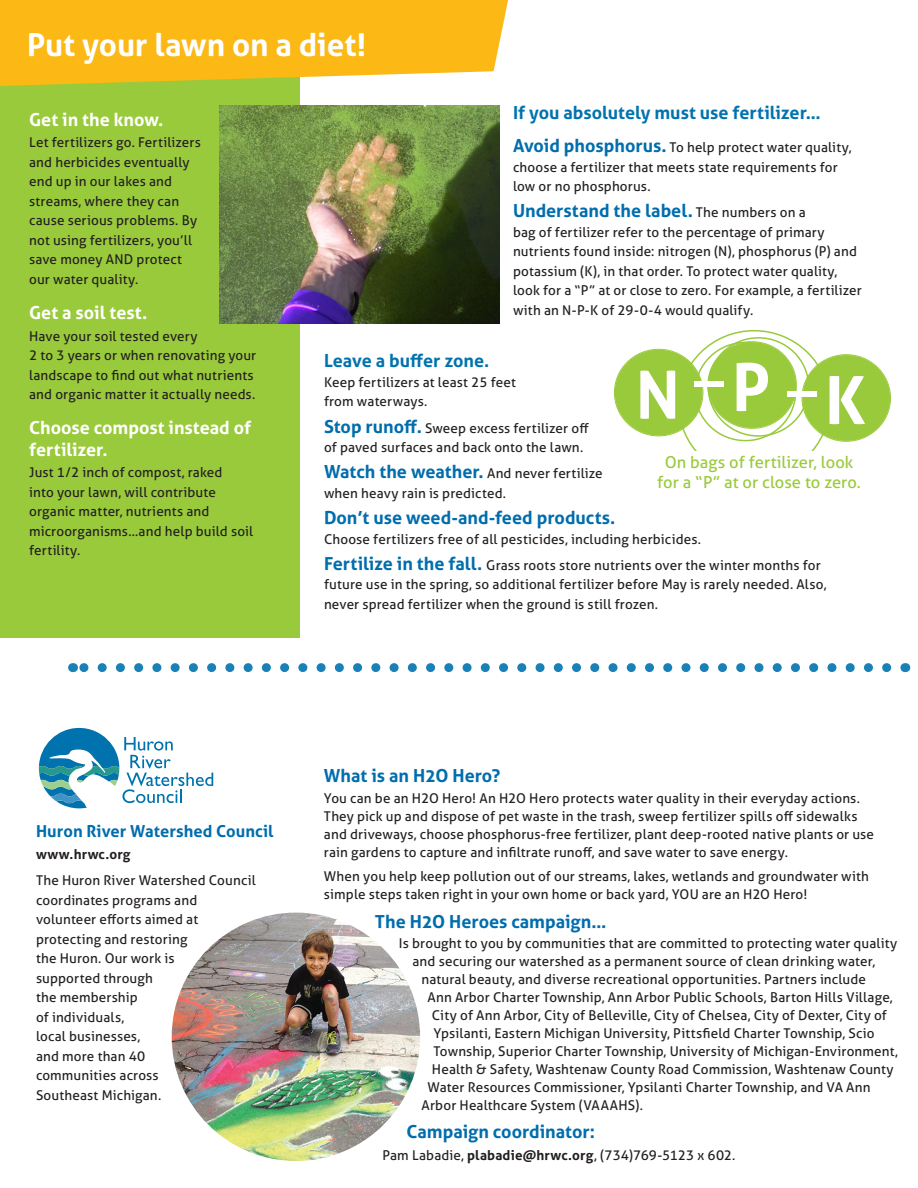
<style>
.page{position:relative;width:918px;height:1188px;background:#fff}
.page>*{position:absolute;margin:0;border:0;box-sizing:border-box;transform-origin:0 0}
.hrwc_text_aller{font:700 66px "Aller";color:#fff}
.Headline_2_white{font:700 31.5px "Aller";letter-spacing:-.005em;color:#fff}
.hrwc_text_aller_smal{font:700 18px "Aller";color:#006dad}
.subhead_blue_w_space{font:700 18px/21.6px "Aller";color:#fff}
.subhead_white_new{font:700 18px "Aller";color:#0073ae}
.hrwc_text_aller_smal-2{font:700 18px "Aller";color:#0073ae}
.hrwc_text_aller_smal-3{font:16.5px/19.5px "Aller";color:#99ca3b;text-align:center}
.t1{font:700 16.5px "Aller";letter-spacing:.005em;color:#006dad}
.hrwc_text_aller_smal-4{font:13.5px/19.5px "Aller";letter-spacing:.01em;color:#231f20}
.t2{font:700 13.5px "Aller";letter-spacing:.015em;color:#231f20}
.s1{font-weight:700;font-size:18px;color:#006dad}
.s2{font-weight:400;font-size:13.5px;color:#231f20}
.s3{font-weight:700}
</style>
<div class="page">
<svg style="left:39px;top:728px;width:174px;height:80px"></svg>
<img style="left:172px;top:913px;width:248px;height:248px;border-radius:124px">
<div style="left:0;top:0;width:299px;height:638px;background:#99ca3b"></div>
<svg style="left:0;top:0;width:508px;height:86px;background:#f9bd25"></svg>
<img style="left:219px;top:106px;width:281px;height:218px">
<div style="left:615px;top:350px;width:87px;height:85px;background:#99ca3b;border-radius:50%"></div>
<div style="left:708px;top:342px;width:88px;height:86px;background:#99ca3b;border-radius:50%"></div>
<div style="left:803px;top:355px;width:87px;height:86px;background:#99ca3b;border-radius:50%"></div>
<div style="left:694px;top:382px;width:30px;height:5px;background:#fff"></div>
<div style="left:787px;top:392px;width:30px;height:5px;background:#fff"></div>
<svg style="left:82px;top:663px;width:805px;height:9px"></svg>
<p class="Headline_2_white" style="left:27px;top:25px;width:341px">Put your lawn on a diet!</p>
<p class="subhead_blue_w_space" style="left:29px;top:108px;width:136px">Get in the know.</p>
<p class="hrwc_text_aller_smal-4" style="left:29px;top:133px;width:173px">Let fertilizers go. Fertilizers and herbicides eventually end up in our lakes and streams, where they can cause serious problems. By not using fertilizers, you’ll save money AND protect our water quality.</p>
<p class="subhead_blue_w_space" style="left:29px;top:302px;width:120px">Get a soil test.</p>
<p class="hrwc_text_aller_smal-4" style="left:29px;top:326px;width:229px">Have your soil tested every<br>2 to 3 years or when renovating your landscape to find out what nutrients and organic matter it actually needs.</p>
<p class="subhead_blue_w_space" style="left:29px;top:417px;width:224px">Choose compost instead of fertilizer.</p>
<p class="hrwc_text_aller_smal-4" style="left:29px;top:463px;width:225px">Just 1/2 inch of compost, raked<br>into your lawn, will contribute organic matter, nutrients and microorganisms…and help build soil fertility.</p>
<p class="subhead_white_new" style="left:513px;top:102px;width:309px">If you absolutely must use fertilizer…</p>
<p class="hrwc_text_aller_smal-4" style="left:513px;top:138px;width:340px"><span class="s1">Avoid phosphorus.</span> To help protect water quality, choose a fertilizer that meets state requirements for low or no phosphorus.</p>
<p class="hrwc_text_aller_smal" style="left:513px;top:200px;width:294px">Understand the label. <span class="s2">The numbers on a</span></p>
<p class="hrwc_text_aller_smal-4" style="left:513px;top:222px;width:350px">bag of fertilizer refer to the percentage of primary nutrients found inside: nitrogen (N), phosphorus (P) and potassium (K), in that order. To protect water quality, look for a “P” at or close to zero. For example, a fertilizer with an N-P-K of 29-0-4 would qualify.</p>
<p class="hrwc_text_aller_smal-2" style="left:324px;top:350px;width:167px">Leave a buffer zone.</p>
<p class="hrwc_text_aller_smal-4" style="left:324px;top:372px;width:193px">Keep fertilizers at least 25 feet from waterways.</p>
<p class="hrwc_text_aller_smal-4" style="left:324px;top:418px;width:266px"><span class="s1">Stop runoff.</span> Sweep excess fertilizer off of paved surfaces and back onto the lawn.</p>
<p class="hrwc_text_aller_smal-4" style="left:324px;top:464px;width:280px"><span class="s1">Watch the weather.</span> And never fertilize when heavy rain is predicted.</p>
<p class="hrwc_text_aller_smal" style="left:324px;top:507px;width:293px">Don’t use weed-and-feed products.</p>
<p class="hrwc_text_aller_smal-4" style="left:324px;top:529px;width:379px">Choose fertilizers free of all pesticides, including herbicides.</p>
<p class="hrwc_text_aller_smal-4" style="left:324px;top:555px;width:504px"><span class="s1">Fertilize in the fall.</span> Grass roots store nutrients over the winter months for future use in the spring, so additional fertilizer before May is rarely needed. Also, never spread fertilizer when the ground is still frozen.</p>
<p class="hrwc_text_aller" style="left:636px;top:354px;width:46px">N</p>
<p class="hrwc_text_aller" style="left:732px;top:347px;width:40px">P</p>
<p class="hrwc_text_aller" style="left:825px;top:360px;width:42px">K</p>
<p class="hrwc_text_aller_smal-3" style="left:657px;top:453px;width:205px">On bags of fertilizer, look for a “P” at or close to zero.</p>
<p class="t1" style="left:36px;top:821px;width:239px">Huron River Watershed Council</p>
<p class="t2" style="left:36px;top:846px;width:96px">www.hrwc.org</p>
<p class="hrwc_text_aller_smal-4" style="left:36px;top:871px;width:221px">The Huron River Watershed Council coordinates programs and volunteer efforts aimed at protecting and restoring<br>the Huron. Our work is<br>supported through<br>the membership<br>of individuals,<br>local businesses,<br>and more than 40<br>communities across<br>Southeast Michigan.</p>
<h3 class="hrwc_text_aller_smal" style="left:324px;top:765px;width:178px">What is an H2O Hero?</h3>
<p class="hrwc_text_aller_smal-4" style="left:324px;top:789px;width:552px;line-height:18px">You can be an H2O Hero! An H2O Hero protects water quality in their everyday actions.<br>They pick up and dispose of pet waste in the trash, sweep fertilizer spills off sidewalks and driveways, choose phosphorus-free fertilizer, plant deep-rooted native plants or use rain gardens to capture and infiltrate runoff, and save water to save energy.</p>
<p class="hrwc_text_aller_smal-4" style="left:324px;top:868px;width:547px;line-height:18px">When you help keep pollution out of our streams, lakes, wetlands and groundwater with simple steps taken right in your own home or back yard, YOU are an H2O Hero!</p>
<h3 class="hrwc_text_aller_smal" style="left:375px;top:910px;width:233px">The H2O Heroes campaign…</h3>
<p class="hrwc_text_aller_smal-4" style="left:399px;top:933px;width:500px">Is brought to you by communities that are committed to protecting water quality</p>
<p class="hrwc_text_aller_smal-4" style="left:412px;top:951px;width:464px">and securing our watershed as a permanent source of clean drinking water,</p>
<p class="hrwc_text_aller_smal-4" style="left:421px;top:969px;width:446px">natural beauty, and diverse recreational opportunities. Partners include</p>
<p class="hrwc_text_aller_smal-4" style="left:427px;top:987px;width:467px">Ann Arbor Charter Township, Ann Arbor Public Schools, Barton Hills Village,</p>
<p class="hrwc_text_aller_smal-4" style="left:432px;top:1005px;width:456px">City of Ann Arbor, City of Belleville, City of Chelsea, City of Dexter, City of</p>
<p class="hrwc_text_aller_smal-4" style="left:433px;top:1023px;width:443px">Ypsilanti, Eastern Michigan University, Pittsfield Charter Township, Scio</p>
<p class="hrwc_text_aller_smal-4" style="left:433px;top:1041px;width:466px">Township, Superior Charter Township, University of Michigan-Environment,</p>
<p class="hrwc_text_aller_smal-4" style="left:432px;top:1059px;width:463px">Health &amp; Safety, Washtenaw County Road Commission, Washtenaw County</p>
<p class="hrwc_text_aller_smal-4" style="left:427px;top:1077px;width:445px">Water Resources Commissioner, Ypsilanti Charter Township, and VA Ann</p>
<p class="hrwc_text_aller_smal-4" style="left:421px;top:1095px;width:223px">Arbor Healthcare System (VAAAHS).</p>
<h3 class="hrwc_text_aller_smal" style="left:406px;top:1121px;width:190px">Campaign coordinator:</h3>
<p class="hrwc_text_aller_smal-4" style="left:382px;top:1145px;width:354px">Pam Labadie, <span class="s3">plabadie@hrwc.org</span>, (734)769-5123 x 602.</p>
</div>
